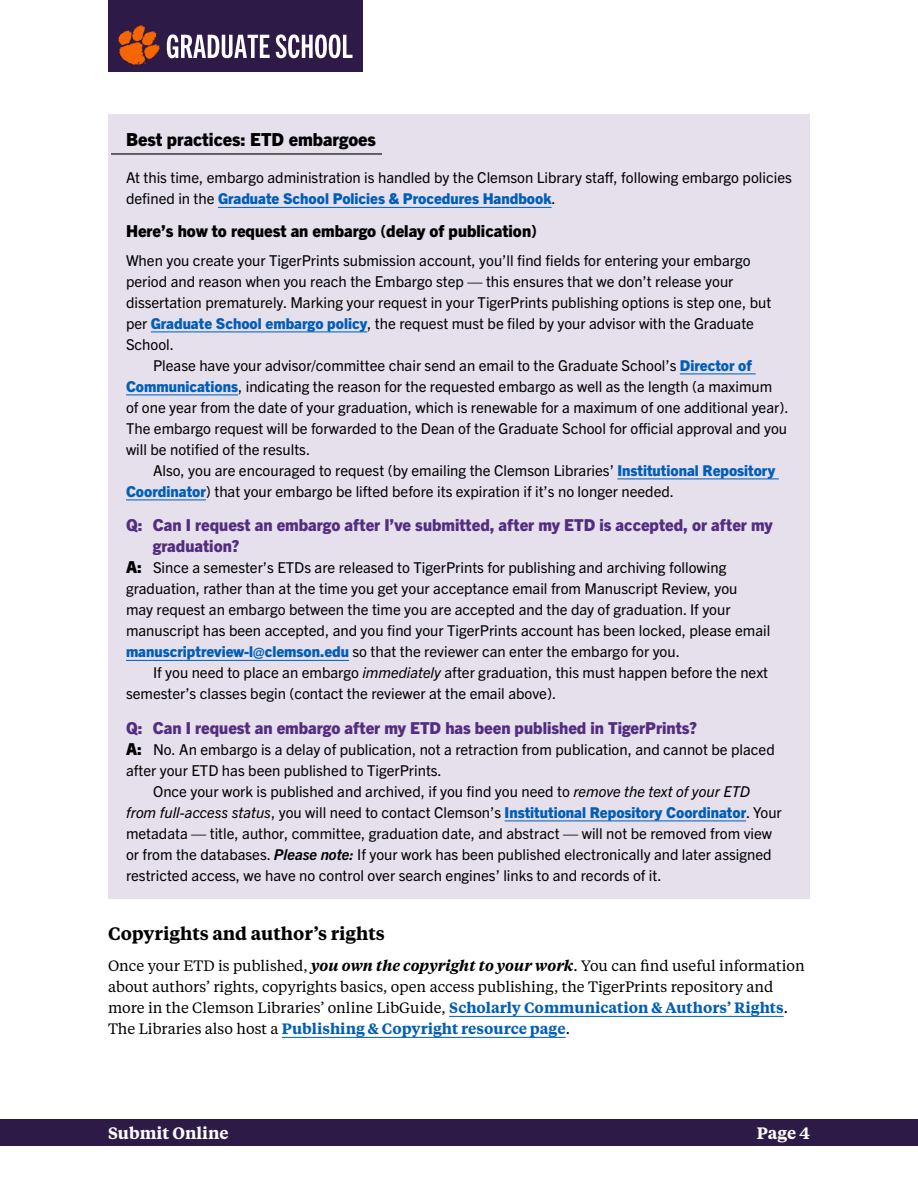
<style>
.page{position:relative;width:918px;height:1188px;background:#fff}
.page>*{position:absolute;margin:0;border:0;box-sizing:border-box;transform-origin:0 0}
.t1{font:600 18px "Tiempos Text";color:#000}
.t2{font:800 18px "Trade Gothic Next LT Pro";color:#000}
.t3{font:800 16.5px/21px "Trade Gothic Next LT Pro";color:#532d80}
.t4{font:800 16.5px "Trade Gothic Next LT Pro";color:#000}
.t5{font:600 16.5px "Tiempos Text";color:#fff}
.t6{font:15px/21px "Trade Gothic Next LT Pro";color:#000}
.t7{font:15px/21px "Tiempos Text";color:#000}
.s1{font-weight:800;color:#005eb8}
.s2{font-weight:800;font-size:16.5px}
.s3{font-style:italic}
.s4{font-weight:700;font-style:italic}
.s5{font-weight:600;font-style:italic}
.s6{font-weight:600;color:#005eb8}
</style>
<div class="page">
<div style="left:0;top:1119px;width:918px;height:27px;background:#2e1a47"></div>
<div style="left:108px;top:0;width:255px;height:72px;background:#2e1a47"></div>
<svg style="left:167px;top:34px;width:103px;height:24px"></svg>
<svg style="left:276px;top:34px;width:77px;height:24px"></svg>
<svg style="left:118px;top:25px;width:42px;height:40px"></svg>
<hr style="left:449px;top:1016px;width:335px;height:1px;background:#005eb8">
<hr style="left:282px;top:1037px;width:284px;height:1px;background:#005eb8">
<div style="left:108px;top:114px;width:702px;height:785px;background:#e5e0ec"></div>
<hr style="left:111px;top:153px;width:271px;height:2px;background:#000">
<hr style="left:218px;top:207px;width:334px;height:1px;background:#005eb8">
<hr style="left:151px;top:332px;width:216px;height:1px;background:#005eb8">
<hr style="left:680px;top:374px;width:76px;height:1px;background:#005eb8">
<hr style="left:126px;top:395px;width:112px;height:1px;background:#005eb8">
<hr style="left:617px;top:479px;width:162px;height:1px;background:#005eb8">
<hr style="left:126px;top:500px;width:80px;height:1px;background:#005eb8">
<hr style="left:126px;top:660px;width:223px;height:1px;background:#005eb8">
<hr style="left:505px;top:821px;width:241px;height:1px;background:#005eb8">
<p class="t2" style="left:126px;top:127px;width:252px">Best practices: ETD embargoes</p>
<p class="t6" style="left:126px;top:166px;width:667px">At this time, embargo administration is handled by the Clemson Library staff, following embargo policies defined in the <span class="s1">Graduate School Policies &amp; Procedures Handbook</span>.</p>
<p class="t4" style="left:126px;top:220px;width:413px">Here’s how to request an embargo (delay of publication)</p>
<p class="t6" style="left:126px;top:249px;width:647px">When you create your TigerPrints submission account, you’ll find fields for entering your embargo period and reason when you reach the Embargo step — this ensures that we don’t release your dissertation prematurely. Marking your request in your TigerPrints publishing options is step one, but per <span class="s1">Graduate School embargo policy</span>, the request must be filed by your advisor with the Graduate School.</p>
<p class="t6" style="left:126px;top:354px;width:664px;text-indent:27px">Please have your advisor/committee chair send an email to the Graduate School’s <span class="s1">Director of Communications</span>, indicating the reason for the requested embargo as well as the length (a maximum<br>of one year from the date of your graduation, which is renewable for a maximum of one additional year).<br>The embargo request will be forwarded to the Dean of the Graduate School for official approval and you will be notified of the results.</p>
<p class="t6" style="left:126px;top:459px;width:651px;text-indent:27px">Also, you are encouraged to request (by emailing the Clemson Libraries’ <span class="s1">Institutional Repository<br>Coordinator</span>) that your embargo be lifted before its expiration if it’s no longer needed.</p>
<p class="t3" style="left:153px;top:514px;width:621px;text-indent:-27px">Q: Can I request an embargo after I’ve submitted, after my ETD is accepted, or after my graduation?</p>
<p class="t6" style="left:126px;top:556px;width:646px"><span class="s2">A:</span> Since a semester’s ETDs are released to TigerPrints for publishing and archiving following graduation, rather than at the time you get your acceptance email from Manuscript Review, you<br>may request an embargo between the time you are accepted and the day of graduation. If your manuscript has been accepted, and you find your TigerPrints account has been locked, please email <span class="s1">manuscriptreview-l@clemson.edu</span> so that the reviewer can enter the embargo for you.</p>
<p class="t6" style="left:126px;top:661px;width:644px;text-indent:27px">If you need to place an embargo <span class="s3">immediately</span> after graduation, this must happen before the next semester’s classes begin (contact the reviewer at the email above).</p>
<p class="t3" style="left:126px;top:716px;width:573px">Q: Can I request an embargo after my ETD has been published in TigerPrints?</p>
<p class="t6" style="left:126px;top:738px;width:650px"><span class="s2">A:</span> No. An embargo is a delay of publication, not a retraction from publication, and cannot be placed</p>
<p class="t6" style="left:126px;top:759px;width:317px">after your ETD has been published to TigerPrints.</p>
<p class="t6" style="left:153px;top:780px;width:598px">Once your work is published and archived, if you find you need to <span class="s3">remove the text of your ETD</span></p>
<p class="t6" style="left:126px;top:801px;width:657px"><span class="s3">from full-access status</span>, you will need to contact Clemson’s <span class="s1">Institutional Repository Coordinator</span>. Your</p>
<p class="t6" style="left:126px;top:822px;width:648px">metadata — title, author, committee, graduation date, and abstract — will not be removed from view</p>
<p class="t6" style="left:126px;top:843px;width:647px">or from the databases. <span class="s4">Please note:</span> If your work has been published electronically and later assigned</p>
<p class="t6" style="left:126px;top:864px;width:537px">restricted access, we have no control over search engines’ links to and records of it.</p>
<p class="t1" style="left:108px;top:921px;width:278px">Copyrights and author’s rights</p>
<p class="t7" style="left:108px;top:955px;width:698px">Once your ETD is published, <span class="s5">you own the copyright to your work</span>. You can find useful information about authors’ rights, copyrights basics, open access publishing, the TigerPrints repository and more in the Clemson Libraries’ online LibGuide, <span class="s6">Scholarly Communication &amp; Authors’ Rights</span>.<br>The Libraries also host a <span class="s6">Publishing &amp; Copyright resource page</span>.</p>
<p class="t5" style="left:108px;top:1122px;width:122px">Submit Online</p>
<p class="t5" style="left:757px;top:1122px;width:55px">Page 4</p>
</div>
